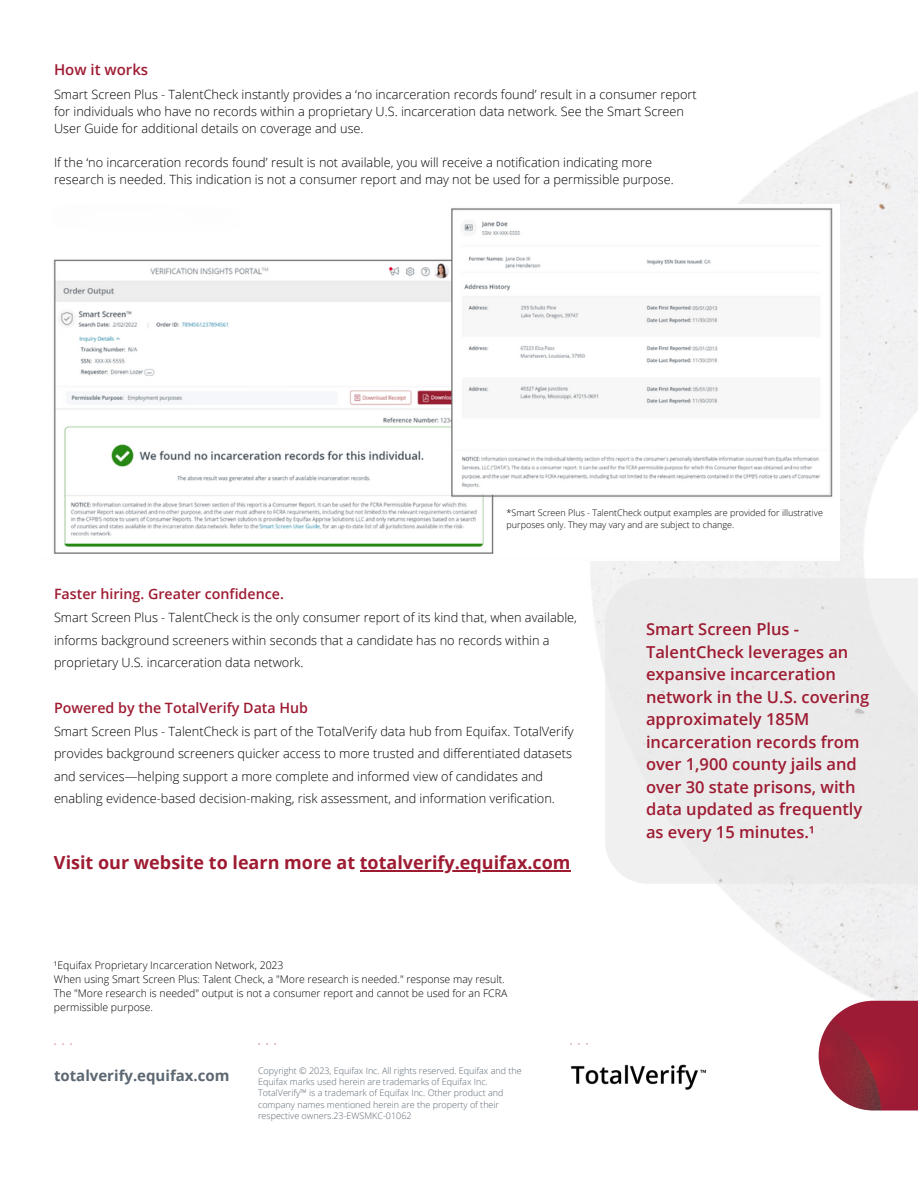
<style>
.page{position:relative;width:918px;height:1188px;background:#fff}
.page>*{position:absolute;margin:0;border:0;box-sizing:border-box;transform-origin:0 0}
.t1{font:700 18px "Open Sans";color:#9e1b32}
.t2{font:600 16.5px/22.5px "Open Sans";color:#9e1b32}
.t3{font:700 15px "Open Sans";color:#5c6771}
.t4{font:600 15px "Open Sans";color:#9e1b32}
.t5{font:600 14.25px "Open Sans";color:#9e1b32}
.t6{font:300 12.75px/22.4px "Open Sans";color:#000}
.t7{font:300 10.5px/14px "Open Sans";color:#000}
.t8{font:300 9px/11.2px "Open Sans";color:#5c6771}
.t9{font:300 9px/12px "Open Sans";color:#000}
</style>
<div class="page">
<svg style="left:54px;top:1043px;width:18px;height:2px"></svg>
<svg style="left:258px;top:1043px;width:18px;height:2px"></svg>
<svg style="left:570px;top:1043px;width:18px;height:2px"></svg>
<img style="left:459px;top:92px;width:459px;height:909px">
<img style="left:819px;top:1001px;width:99px;height:110px">
<img style="left:570px;top:1064px;width:135px;height:26px">
<img style="left:53px;top:205px;width:786px;height:355px">
<div style="left:605px;top:578px;width:313px;height:306px;background:#ebebeb"></div>
<hr style="left:360px;top:870px;width:211px;height:1px;background:#9e1b32">
<p class="t4" style="left:54px;top:59px;width:96px">How it works</p>
<p class="t6" style="left:54px;top:85px;width:644px;line-height:17px">Smart Screen Plus - TalentCheck instantly provides a ‘no incarceration records found’ result in a consumer report for individuals who have no records within a proprietary U.S. incarceration data network. See the Smart Screen<br>User Guide for additional details on coverage and use.</p>
<p class="t6" style="left:54px;top:153px;width:621px;line-height:17px">If the ‘no incarceration records found’ result is not available, you will receive a notification indicating more research is needed. This indication is not a consumer report and may not be used for a permissible purpose.</p>
<p class="t9" style="left:507px;top:506px;width:318px">*Smart Screen Plus - TalentCheck output examples are provided for illustrative purposes only. They may vary and are subject to change.</p>
<p class="t5" style="left:54px;top:584px;width:231px">Faster hiring. Greater confidence.</p>
<p class="t6" style="left:54px;top:606px;width:524px">Smart Screen Plus - TalentCheck is the only consumer report of its kind that, when available, informs background screeners within seconds that a candidate has no records within a proprietary U.S. incarceration data network.</p>
<p class="t5" style="left:54px;top:697px;width:256px">Powered by the TotalVerify Data Hub</p>
<p class="t6" style="left:54px;top:720px;width:521px">Smart Screen Plus - TalentCheck is part of the TotalVerify data hub from Equifax. TotalVerify provides background screeners quicker access to more trusted and differentiated datasets and services—helping support a more complete and informed view of candidates and enabling evidence-based decision-making, risk assessment, and information verification.</p>
<p class="t1" style="left:54px;top:850px;width:518px">Visit our website to learn more at totalverify.equifax.com</p>
<p class="t7" style="left:54px;top:958px;width:231px">¹Equifax Proprietary Incarceration Network, 2023</p>
<p class="t7" style="left:54px;top:972px;width:452px">When using Smart Screen Plus: Talent Check, a "More research is needed." response may result.</p>
<p class="t7" style="left:54px;top:986px;width:455px">The "More research is needed" output is not a consumer report and cannot be used for an FCRA permissible purpose.</p>
<p class="t3" style="left:54px;top:1065px;width:177px">totalverify.equifax.com</p>
<p class="t8" style="left:258px;top:1065px;width:265px">Copyright © 2023, Equifax Inc. All rights reserved. Equifax and the Equifax marks used herein are trademarks of Equifax Inc.<br>TotalVerify™ is a trademark of Equifax Inc. Other product and company names mentioned herein are the property of their respective owners.23-EWSMKC-01062</p>
<p class="t2" style="left:646px;top:618px;width:225px">Smart Screen Plus -<br>TalentCheck leverages an expansive incarceration network in the U.S. covering approximately 185M incarceration records from over 1,900 county jails and over 30 state prisons, with data updated as frequently</p>
<p class="t2" style="left:646px;top:820px;width:170px">as every 15 minutes.¹</p>
</div>
